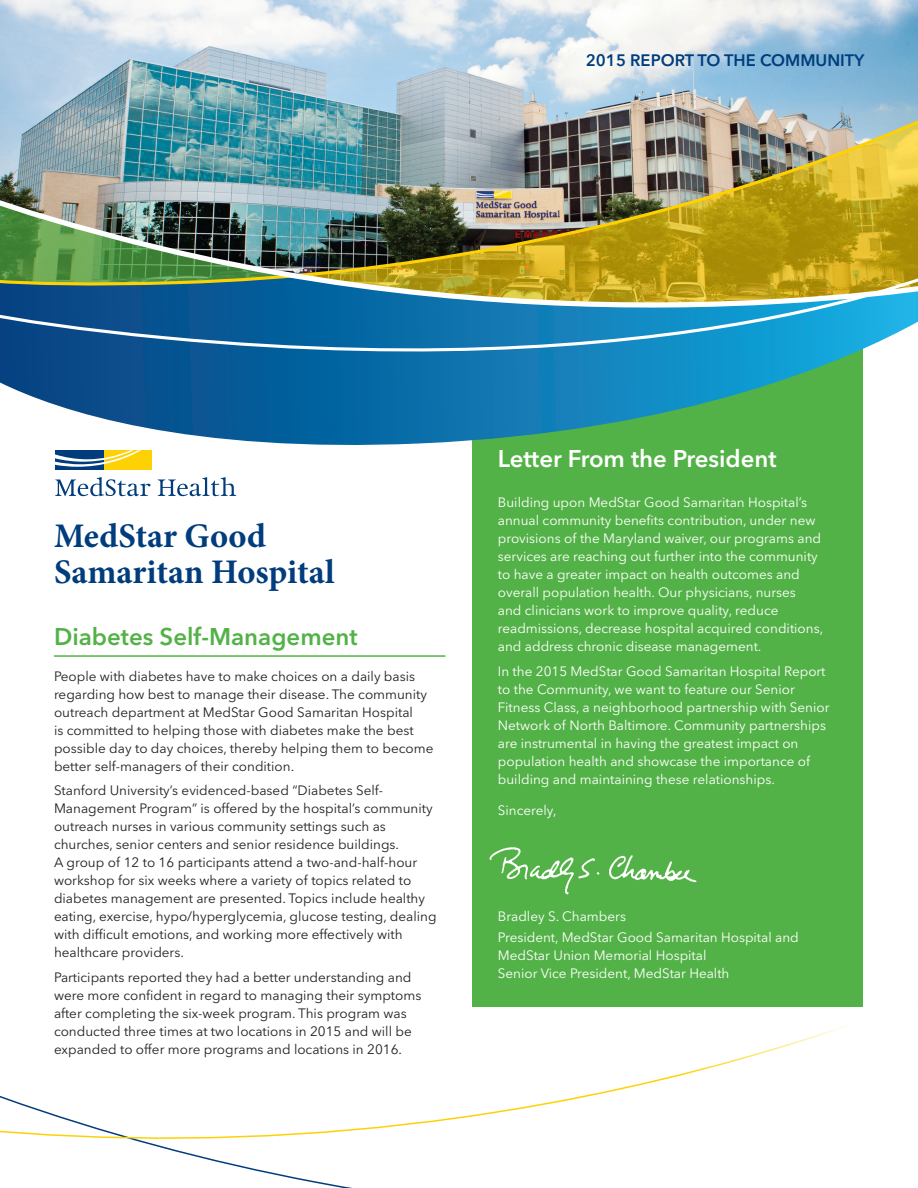
<style>
.page{position:relative;width:918px;height:1188px;background:#fff}
.page>*{position:absolute;margin:0;border:0;box-sizing:border-box;transform-origin:0 0}
.t1{font:700 34.5px/36px "Minion Pro";color:#013d7d}
.t2{font:600 24px "Avenir Next LT Pro";color:#53b247}
.t3{font:600 24px "Avenir Next LT Pro";color:#fff}
.t4{font:600 16.5px "Avenir Next LT Pro";color:#013d7d}
.t5{font:13.5px/18px "Avenir Next LT Pro";color:#231f20}
.t6{font:13.5px/18px "Avenir Next LT Pro";color:#fff}
</style>
<div class="page">
<div style="left:472px;top:325px;width:391px;height:682px;background:#53b247"></div>
<img style="left:0;top:0;width:918px;height:98px">
<svg style="left:16px;top:390px;width:735px;height:55px"></svg>
<img style="left:0;top:98px;width:918px;height:76px">
<img style="left:0;top:174px;width:918px;height:79px">
<svg style="left:0;top:253px;width:918px;height:137px;background:#47868a"></svg>
<svg style="left:55px;top:477px;width:96px;height:19px"></svg>
<svg style="left:158px;top:477px;width:78px;height:19px"></svg>
<div style="left:103px;top:450px;width:48px;height:20px;background:#fed105"></div>
<div style="left:55px;top:450px;width:48px;height:20px;background:#013d7d"></div>
<svg style="left:55px;top:450px;width:86px;height:17px"></svg>
<hr style="left:54px;top:655px;width:392px;height:2px;background:#53b247">
<svg style="left:0;top:1026px;width:846px;height:133px"></svg>
<img style="left:489px;top:847px;width:208px;height:48px">
<p class="t4" style="left:586px;top:51px;width:280px">2015 REPORT TO THE COMMUNITY</p>
<h1 class="t1" style="left:54px;top:517px;width:282px">MedStar Good<br>Samaritan Hospital</h1>
<h2 class="t2" style="left:54px;top:622px;width:305px">Diabetes Self-Management</h2>
<p class="t5" style="left:54px;top:667px;width:381px">People with diabetes have to make choices on a daily basis regarding how best to manage their disease. The community outreach department at MedStar Good Samaritan Hospital<br>is committed to helping those with diabetes make the best possible day to day choices, thereby helping them to become better self-managers of their condition.</p>
<p class="t5" style="left:54px;top:782px;width:384px">Stanford University’s evidenced-based “Diabetes Self-Management Program” is offered by the hospital’s community outreach nurses in various community settings such as churches, senior centers and senior residence buildings.<br>A group of 12 to 16 participants attend a two-and-half-hour workshop for six weeks where a variety of topics related to diabetes management are presented. Topics include healthy eating, exercise, hypo/hyperglycemia, glucose testing, dealing with difficult emotions, and working more effectively with healthcare providers.</p>
<p class="t5" style="left:54px;top:969px;width:369px">Participants reported they had a better understanding and were more confident in regard to managing their symptoms after completing the six-week program. This program was conducted three times at two locations in 2015 and will be expanded to offer more programs and locations in 2016.</p>
<h2 class="t3" style="left:498px;top:444px;width:280px">Letter From the President</h2>
<p class="t6" style="left:498px;top:493px;width:327px">Building upon MedStar Good Samaritan Hospital’s annual community benefits contribution, under new provisions of the Maryland waiver, our programs and services are reaching out further into the community to have a greater impact on health outcomes and overall population health. Our physicians, nurses<br>and clinicians work to improve quality, reduce readmissions, decrease hospital acquired conditions, and address chronic disease management.</p>
<p class="t6" style="left:498px;top:662px;width:333px">In the 2015 MedStar Good Samaritan Hospital Report to the Community, we want to feature our Senior Fitness Class, a neighborhood partnership with Senior Network of North Baltimore. Community partnerships are instrumental in having the greatest impact on population health and showcase the importance of building and maintaining these relationships.</p>
<p class="t6" style="left:498px;top:801px;width:60px">Sincerely,</p>
<p class="t6" style="left:498px;top:906px;width:303px;line-height:21.3px">Bradley S. Chambers<br>President, MedStar Good Samaritan Hospital and</p>
<p class="t6" style="left:498px;top:946px;width:233px">MedStar Union Memorial Hospital<br>Senior Vice President, MedStar Health</p>
</div>
